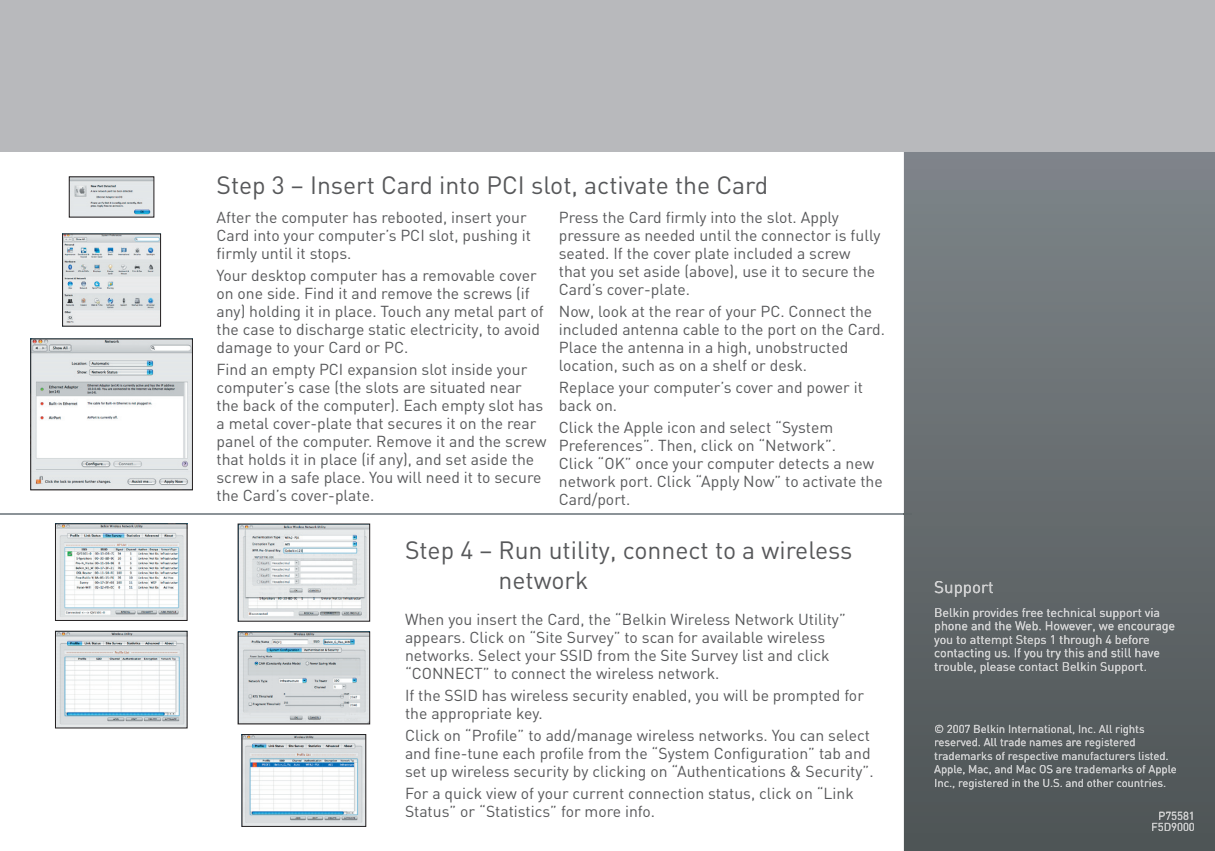
<style>
.page{position:relative;width:1215px;height:851px;background:#fff}
.page>*{position:absolute;margin:0;border:0;box-sizing:border-box;transform-origin:0 0}
.t1{font:24.75px/29.2px "DIN";color:#57585a}
.t2{font:16.88px "DIN";color:#fff}
.t3{font:15.75px/18px "DIN";color:#57585a}
.t4{font:12.38px/13.5px "DIN";color:#fff}
.t5{font:11.25px/13.5px "DIN";color:#fff}
</style>
<div class="page">
<hr style="left:0;top:513px;width:904px;height:1px;background:#8c9398">
<svg style="left:904px;top:152px;width:311px;height:698px;background:#676d70"></svg>
<div style="left:0;top:0;width:1215px;height:152px;background:#b8b9bc"></div>
<div style="left:935px;top:581px;width:58px;height:16px;background:#606668"></div>
<div style="left:936px;top:608px;width:224px;height:11px;background:#5d6366"></div>
<div style="left:935px;top:621px;width:240px;height:12px;background:#5d6365"></div>
<div style="left:934px;top:635px;width:216px;height:11px;background:#5c6264"></div>
<div style="left:935px;top:648px;width:225px;height:12px;background:#5b6163"></div>
<div style="left:935px;top:662px;width:211px;height:11px;background:#5a6063"></div>
<div style="left:935px;top:724px;width:210px;height:11px;background:#565c5e"></div>
<div style="left:935px;top:738px;width:201px;height:10px;background:#555b5d"></div>
<div style="left:935px;top:751px;width:234px;height:11px;background:#535a5c"></div>
<div style="left:934px;top:765px;width:243px;height:10px;background:#52595b"></div>
<div style="left:935px;top:778px;width:230px;height:11px;background:#52585a"></div>
<div style="left:1159px;top:811px;width:34px;height:8px;background:#505758"></div>
<div style="left:1152px;top:822px;width:42px;height:8px;background:#4f5657"></div>
<img style="left:64px;top:236px;width:95px;height:88px">
<div style="left:62px;top:234px;width:99px;height:92px;border:1px solid #231f20"></div>
<img style="left:71px;top:178px;width:81px;height:37px">
<div style="left:69px;top:176px;width:85px;height:41px;border:1px solid #231f20"></div>
<img style="left:32px;top:340px;width:159px;height:148px">
<div style="left:30px;top:338px;width:163px;height:152px;border:1px solid #231f20"></div>
<img style="left:57px;top:525px;width:128px;height:93px">
<div style="left:55px;top:523px;width:132px;height:97px;border:1px solid #231f20"></div>
<img style="left:240px;top:525px;width:128px;height:94px">
<div style="left:238px;top:523px;width:132px;height:98px;border:1px solid #231f20"></div>
<img style="left:57px;top:633px;width:128px;height:93px">
<div style="left:55px;top:631px;width:132px;height:97px;border:1px solid #231f20"></div>
<img style="left:240px;top:633px;width:128px;height:89px">
<div style="left:238px;top:631px;width:132px;height:93px;border:1px solid #231f20"></div>
<img style="left:244px;top:736px;width:120px;height:88px">
<div style="left:242px;top:734px;width:124px;height:92px;border:1px solid #231f20"></div>
<h1 class="t1" style="left:217px;top:170px;width:553px">Step 3 – Insert Card into PCI slot, activate the Card</h1>
<p class="t3" style="left:217px;top:207px;width:316px">After the computer has rebooted, insert your<br>Card into your computer’s PCI slot, pushing it firmly until it stops.</p>
<p class="t3" style="left:217px;top:265px;width:329px">Your desktop computer has a removable cover on one side. Find it and remove the screws (if any) holding it in place. Touch any metal part of the case to discharge static electricity, to avoid damage to your Card or PC.</p>
<p class="t3" style="left:217px;top:360px;width:331px">Find an empty PCI expansion slot inside your computer’s case (the slots are situated near the back of the computer). Each empty slot has a metal cover-plate that secures it on the rear panel of the computer. Remove it and the screw that holds it in place (if any), and set aside the screw in a safe place. You will need it to secure the Card’s cover-plate.</p>
<p class="t3" style="left:559px;top:207px;width:323px">Press the Card firmly into the slot. Apply pressure as needed until the connector is fully seated. If the cover plate included a screw that you set aside (above), use it to secure the Card’s cover-plate.</p>
<p class="t3" style="left:559px;top:301px;width:328px">Now, look at the rear of your PC. Connect the included antenna cable to the port on the Card.<br>Place the antenna in a high, unobstructed location, such as on a shelf or desk.</p>
<p class="t3" style="left:559px;top:378px;width:306px">Replace your computer’s cover and power it back on.</p>
<p class="t3" style="left:559px;top:418px;width:325px">Click the Apple icon and select “System Preferences”. Then, click on “Network”.<br>Click “OK” once your computer detects a new network port. Click “Apply Now” to activate the Card/port.</p>
<h1 class="t1" style="left:499px;top:535px;width:355px;text-indent:-94px">Step 4 – Run utility, connect to a wireless network</h1>
<p class="t3" style="left:405px;top:609px;width:442px">When you insert the Card, the “Belkin Wireless Network Utility” appears. Click on “Site Survey” to scan for available wireless networks. Select your SSID from the Site Survey list and click “CONNECT” to connect the wireless network.</p>
<p class="t3" style="left:405px;top:685px;width:460px">If the SSID has wireless security enabled, you will be prompted for the appropriate key.</p>
<p class="t3" style="left:405px;top:726px;width:470px">Click on “Profile” to add/manage wireless networks. You can select and fine-tune each profile from the “System Configuration” tab and set up wireless security by clicking on “Authentications &amp; Security”.</p>
<p class="t3" style="left:405px;top:784px;width:450px">For a quick view of your current connection status, click on “Link<br>Status” or “Statistics” for more info.</p>
<p class="t2" style="left:934px;top:576px;width:61px">Support</p>
<p class="t4" style="left:934px;top:605px;width:242px">Belkin provides free technical support via phone and the Web. However, we encourage you to attempt Steps 1 through 4 before contacting us. If you try this and still have trouble, please contact Belkin Support.</p>
<p class="t5" style="left:934px;top:721px;width:244px">© 2007 Belkin International, Inc. All rights reserved. All trade names are registered trademarks of respectiv e manufacturers listed.<br>Apple, Mac, and Mac OS are trademarks of Apple Inc., registered in the U.S. and other countries.</p>
<p class="t5" style="left:1151px;top:809px;width:45px;line-height:11.2px;text-align:right">P75581<br>F5D9000</p>
</div>
